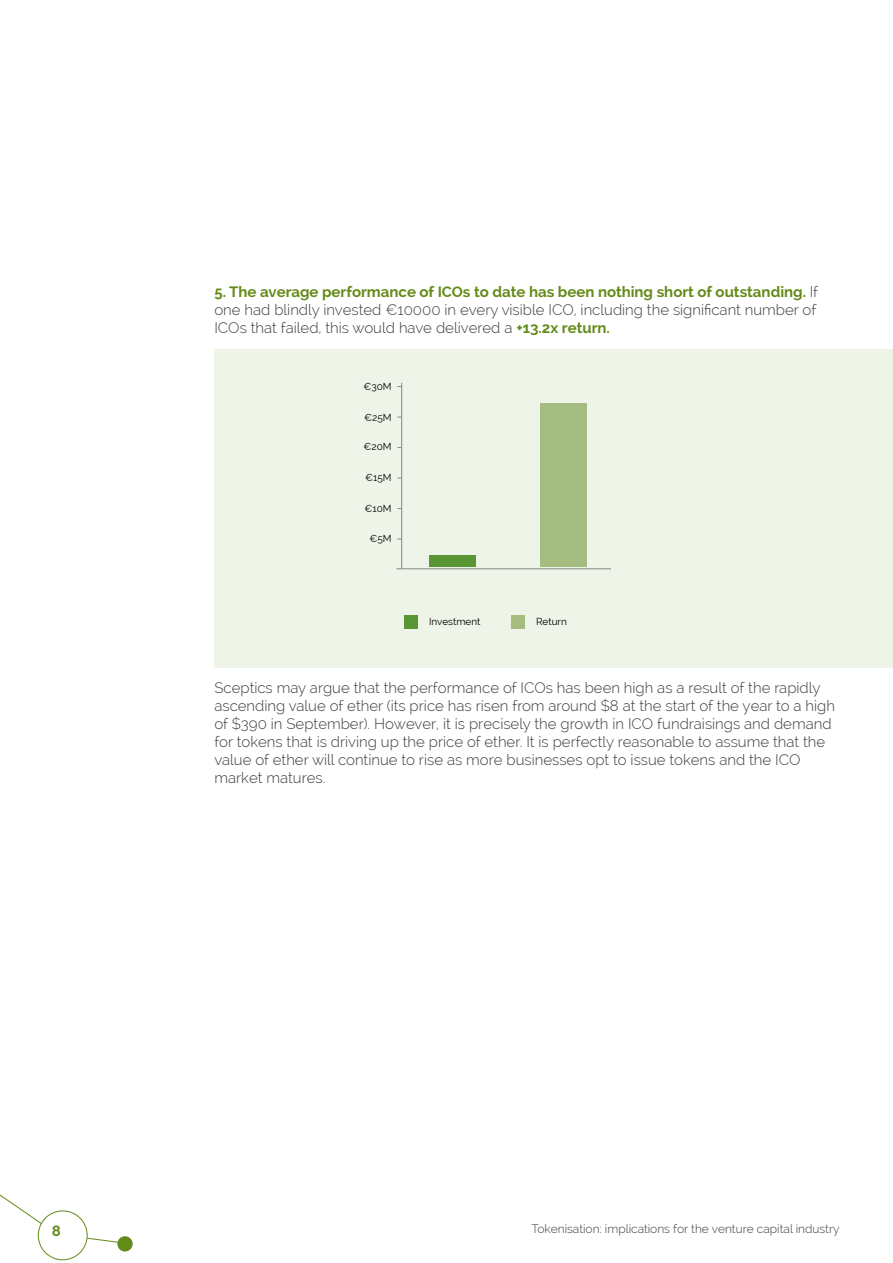
<style>
.page{position:relative;width:893px;height:1263px;background:#fff}
.page>*{position:absolute;margin:0;border:0;box-sizing:border-box;transform-origin:0 0}
.t1{font:300 15px/18px "Raleway";color:#3c3c3b;text-align:justify}
.t2{font:700 15px "Raleway";color:#638b18}
.t3{font:300 12px "Raleway";color:#3c3c3b}
.t4{font:9.9px "Raleway";color:#000}
.s1{font-weight:700;color:#638b18}
</style>
<div class="page">
<svg style="left:0;top:1194px;width:117px;height:49px"></svg>
<div style="left:38px;top:1211px;width:49px;height:49px;background:#fff;border-radius:50%"></div>
<div style="left:38px;top:1210px;width:50px;height:50px;border:1px solid #638b18;border-radius:50%"></div>
<div style="left:117px;top:1236px;width:16px;height:15px;background:#638b18;border-radius:50%"></div>
<div style="left:214px;top:349px;width:679px;height:319px;background:#eff4e8"></div>
<hr style="left:401px;top:383px;width:1px;height:186px;background:#878787">
<hr style="left:396px;top:568px;width:215px;height:1px;background:#878787">
<div style="left:404px;top:615px;width:14px;height:14px;background:#5b9634"></div>
<div style="left:511px;top:615px;width:14px;height:14px;background:#a4bc7f"></div>
<div style="left:541px;top:403px;width:46px;height:164px;background:#a4bc7f"></div>
<div style="left:430px;top:555px;width:46px;height:12px;background:#5b9634"></div>
<p class="t1" style="left:214px;top:283px;width:605px"><span class="s1">5. The average performance of ICOs to date has been nothing short of outstanding.</span> If one had blindly invested €10000 in every visible ICO, including the significant number of ICOs that failed, this would have delivered a <span class="s1">+13.2x return.</span></p>
<p class="t4" style="left:363px;top:381px;width:30px">€30M</p>
<p class="t4" style="left:364px;top:411px;width:29px">€25M</p>
<p class="t4" style="left:363px;top:441px;width:30px">€20M</p>
<p class="t4" style="left:365px;top:472px;width:28px">€15M</p>
<p class="t4" style="left:364px;top:502px;width:29px">€10M</p>
<p class="t4" style="left:369px;top:533px;width:24px">€5M</p>
<p class="t4" style="left:429px;top:616px;width:53px">Investment</p>
<p class="t4" style="left:536px;top:616px;width:32px">Return</p>
<p class="t1" style="left:214px;top:679px;width:622px;text-align:left">Sceptics may argue that the performance of ICOs has been high as a result of the rapidly ascending value of ether (its price has risen from around $8 at the start of the year to a high of $390 in September). However, it is precisely the growth in ICO fundraisings and demand for tokens that is driving up the price of ether. It is perfectly reasonable to assume that the value of ether will continue to rise as more businesses opt to issue tokens and the ICO market matures.</p>
<p class="t2" style="left:52px;top:1222px;width:11px">8</p>
<p class="t3" style="left:531px;top:1222px;width:310px">Tokenisation: implications for the venture capital industry</p>
</div>
